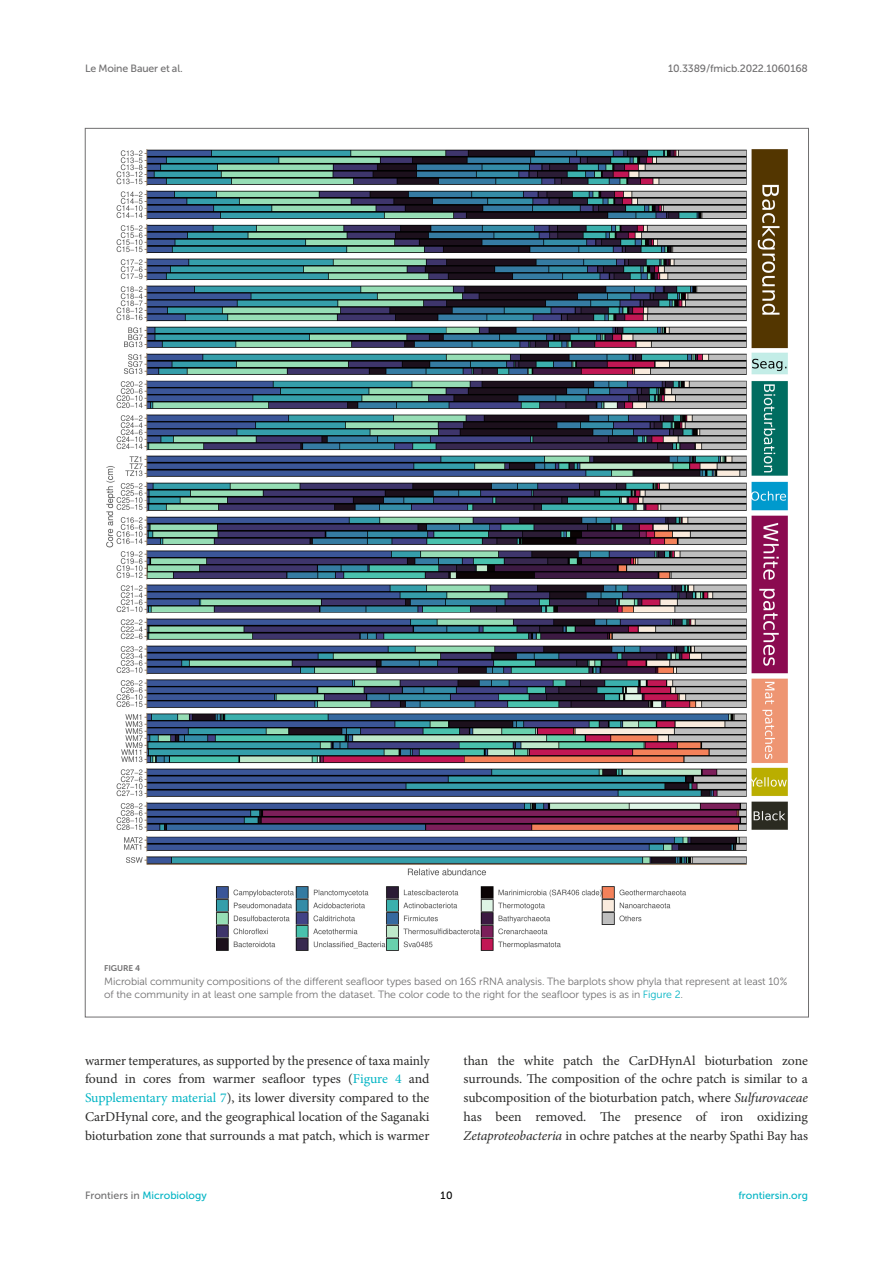
<style>
.page{position:relative;width:893px;height:1263px;background:#fff}
.page>*{position:absolute;margin:0;border:0;box-sizing:border-box;transform-origin:0 0}
.TEXT{font:13.5px/18.8px "Minion Pro";letter-spacing:-.01em;color:#2b2b2a;text-align:justify}
.FIG_LEG{font:10.5px/13.5px "Museo Sans 300";letter-spacing:-.01em;color:#706f70}
.t1{font:10.5px "Museo Sans 500";letter-spacing:-.015em;color:#706f70}
.t2{font:10.5px "Museo Sans 500";color:#00b4c4}
.t3{font:10.5px "Museo Sans 500";color:#000}
.FIG_HD{font:8.25px "Museo Sans 700";letter-spacing:-.01em;color:#706f70}
.s1{color:#00b4c4}
.s2{font-style:italic}
.s3{color:#706f70}
</style>
<div class="page">
<img style="left:106px;top:149px;width:682px;height:802px">
<p class="t1" style="left:85px;top:63px;width:99px">Le Moine Bauer et al.</p>
<p class="t1" style="left:668px;top:63px;width:141px">10.3389/fmicb.2022.1060168</p>
<p class="FIG_HD" style="left:104px;top:964px;width:37px">FIGURE 4</p>
<p class="FIG_LEG" style="left:104px;top:974px;width:685px">Microbial community compositions of the different seafloor types based on 16S rRNA analysis. The barplots show phyla that represent at least 10% of the community in at least one sample from the dataset. The color code to the right for the seafloor types is as in <span class="s1">Figure 2</span>.</p>
<p class="TEXT" style="left:85px;top:1051px;width:346px">warmer temperatures, as supported by the presence of taxa mainly found in cores from warmer seafloor types (<span class="s1">Figure 4</span> and <span class="s1">Supplementary material 7</span>), its lower diversity compared to the CarDHynal core, and the geographical location of the Saganaki bioturbation zone that surrounds a mat patch, which is warmer</p>
<p class="TEXT" style="left:463px;top:1051px;width:346px">than the white patch the CarDHynAl bioturbation zone surrounds. The composition of the ochre patch is similar to a subcomposition of the bioturbation patch, where <span class="s2">Sulfurovaceae </span>has been removed. The presence of iron oxidizing <span class="s2">Zetaproteobacteria</span> in ochre patches at the nearby Spathi Bay has</p>
<p class="t2" style="left:85px;top:1190px;width:123px"><span class="s3">Frontiers in</span> Microbiology</p>
<p class="t3" style="left:440px;top:1190px;width:14px">10</p>
<p class="t2" style="left:738px;top:1190px;width:71px">frontiersin.org</p>
</div>
